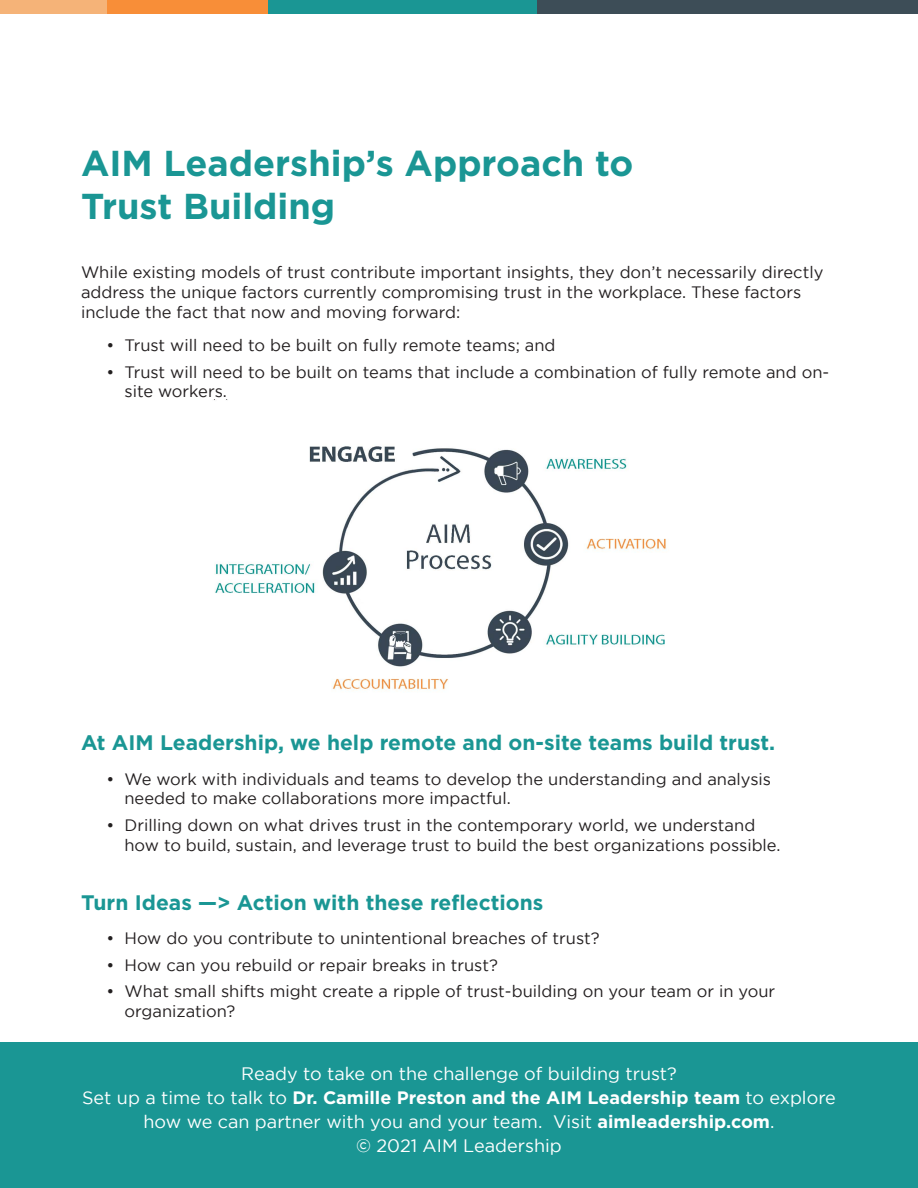
<style>
.page{position:relative;width:918px;height:1188px;background:#fff}
.page>*{position:absolute;margin:0;border:0;box-sizing:border-box;transform-origin:0 0}
.t1{font:700 36px/43.2px "Gotham";color:#1a9694}
.t2{font:700 21px "Gotham";color:#1a9694}
.t3{font:18px/24px "Gotham";color:#fff;text-align:center}
.t4{font:16.5px/19.8px "Gotham";color:#231f20}
.s1{font-weight:700}
</style>
<div class="page">
<div style="left:0;top:0;width:108px;height:14px;background:#f5b378"></div>
<div style="left:107px;top:0;width:162px;height:14px;background:#f88e38"></div>
<div style="left:268px;top:0;width:270px;height:14px;background:#1a9694"></div>
<div style="left:537px;top:0;width:381px;height:14px;background:#3d4d57"></div>
<img style="left:213px;top:399px;width:453px;height:292px">
<div style="left:0;top:1043px;width:918px;height:145px;background:#1a9694"></div>
<p class="t1" style="left:81px;top:141px;width:554px">AIM Leadership’s Approach to<br>Trust Building</p>
<p class="t4" style="left:81px;top:262px;width:744px">While existing models of trust contribute important insights, they don’t necessarily directly address the unique factors currently compromising trust in the workplace. These factors include the fact that now and moving forward:</p>
<p class="t4" style="left:106px;top:335px;width:451px">• Trust will need to be built on fully remote teams; and</p>
<p class="t4" style="left:124px;top:362px;width:706px;text-indent:-18px">• Trust will need to be built on teams that include a combination of fully remote and on&shy;site workers.</p>
<p class="t2" style="left:81px;top:729px;width:696px">At AIM Leadership, we help remote and on-site teams build trust.</p>
<p class="t4" style="left:124px;top:769px;width:648px;text-indent:-18px">• We work with individuals and teams to develop the understanding and analysis needed to make collaborations more impactful.</p>
<p class="t4" style="left:124px;top:815px;width:658px;text-indent:-18px">• Drilling down on what drives trust in the contemporary world, we understand how to build, sustain, and leverage trust to build the best organizations possible.</p>
<p class="t2" style="left:81px;top:888px;width:464px">Turn Ideas —&gt; Action with these reflections</p>
<p class="t4" style="left:106px;top:928px;width:495px">• How do you contribute to unintentional breaches of trust?</p>
<p class="t4" style="left:106px;top:955px;width:393px">• How can you rebuild or repair breaks in trust?</p>
<p class="t4" style="left:124px;top:981px;width:652px;text-indent:-18px">• What small shifts might create a ripple of trust-building on your team or in your organization?</p>
<p class="t3" style="left:241px;top:1062px;width:437px">Ready to take on the challenge of building trust?</p>
<p class="t3" style="left:82px;top:1086px;width:755px">Set up a time to talk to <span class="s1">Dr. Camille Preston and the AIM Leadership team</span> to explore how we can partner with you and your team. Visit <span class="s1">aimleadership.com</span>.</p>
<p class="t3" style="left:356px;top:1134px;width:207px">© 2021 AIM Leadership</p>
</div>
